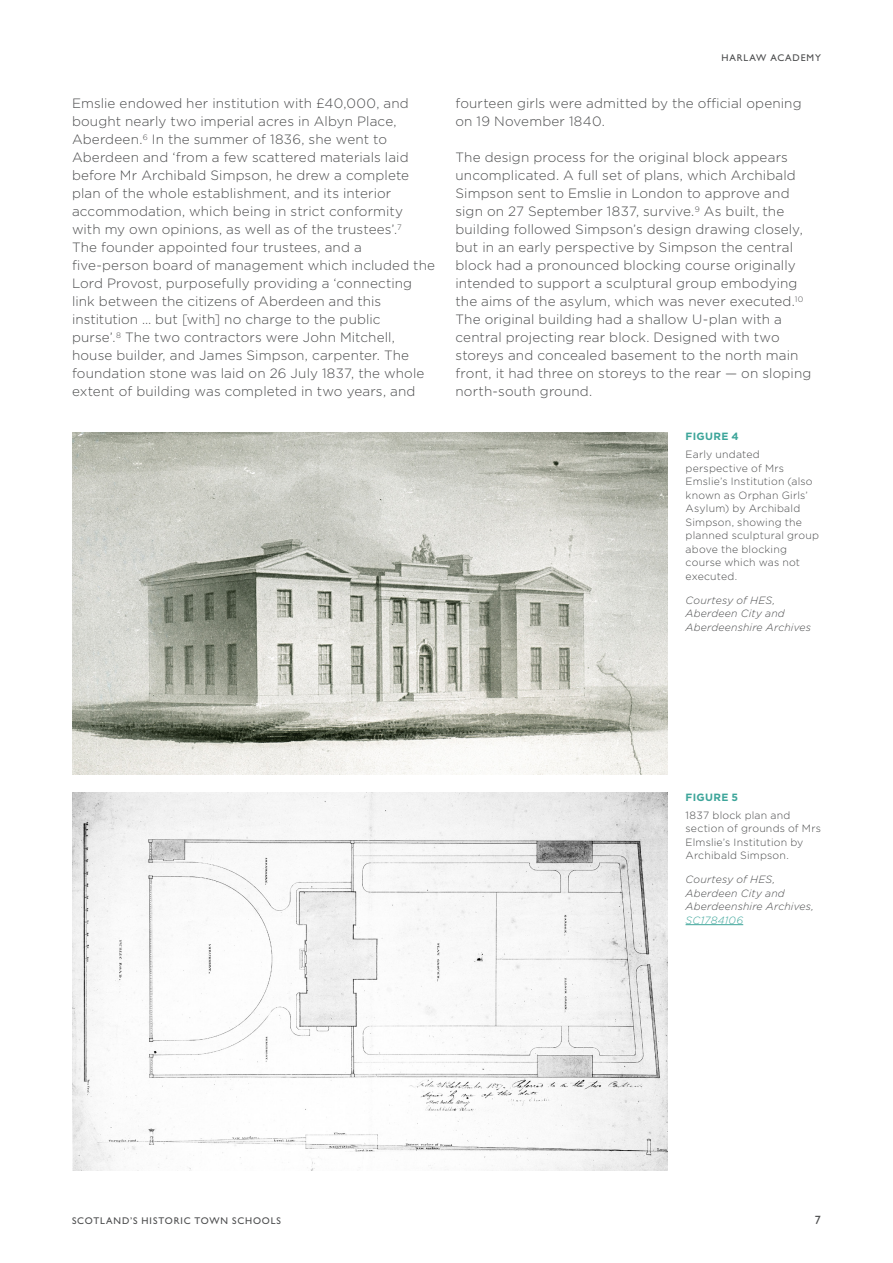
<style>
.page{position:relative;width:893px;height:1263px;background:#fff}
.page>*{position:absolute;margin:0;border:0;box-sizing:border-box;transform-origin:0 0}
._05_BODY{font:300 13.5px/18px "Gotham";letter-spacing:.01em;color:#4b4c4d}
.t1{font:12px "Gill Sans Std";color:#4b4c4d}
._06_FIGURE_-_CAPTION{font:300 10.5px/13.5px "Gotham";letter-spacing:.02em;color:#4b4c4d}
._06_FIGURE_-_COPYRIG{font:italic 300 10.5px/13.5px "Gotham";letter-spacing:.02em;color:#4b4c4d}
._06_FIGURE_-_NUMBER{font:700 10.5px "Gotham";letter-spacing:.03em;color:#3da59a}
._08_HEADER{font:9.75px "Gill Sans Std";letter-spacing:.09em;color:#4b4c4d}
.s1{color:#3da59a}
</style>
<div class="page">
<hr style="left:686px;top:924px;width:57px;height:1px;background:#3da59a">
<img style="left:72px;top:792px;width:596px;height:378px">
<img style="left:72px;top:432px;width:596px;height:342px">
<p class="_08_HEADER" style="left:721px;top:52px;width:101px">HARLAW ACADEMY</p>
<p class="_05_BODY" style="left:72px;top:94px;width:365px">Emslie endowed her institution with £40,000, and bought nearly two imperial acres in Albyn Place, Aberdeen.<sup>6</sup> In the summer of 1836, she went to Aberdeen and ‘from a few scattered materials laid before Mr Archibald Simpson, he drew a complete plan of the whole establishment, and its interior accommodation, which being in strict conformity with my own opinions, as well as of the trustees’.<sup>7<br></sup>The founder appointed four trustees, and a five‑person board of management which included the Lord Provost, purposefully providing a ‘connecting link between the citizens of Aberdeen and this institution … but [with] no charge to the public<br>purse’.<sup>8</sup> The two contractors were John Mitchell, house builder, and James Simpson, carpenter. The foundation stone was laid on 26 July 1837, the whole extent of building was completed in two years, and</p>
<p class="_05_BODY" style="left:455px;top:94px;width:348px">fourteen girls were admitted by the official opening on 19 November 1840.</p>
<p class="_05_BODY" style="left:455px;top:148px;width:357px">The design process for the original block appears uncomplicated. A full set of plans, which Archibald Simpson sent to Emslie in London to approve and sign on 27 September 1837, survive.<sup>9</sup> As built, the building followed Simpson’s design drawing closely, but in an early perspective by Simpson the central block had a pronounced blocking course originally intended to support a sculptural group embodying the aims of the asylum, which was never executed.<sup>10<br></sup>The original building had a shallow U‑plan with a central projecting rear block. Designed with two storeys and concealed basement to the north main front, it had three on storeys to the rear — on sloping north‑south ground.</p>
<p class="_06_FIGURE_-_NUMBER" style="left:686px;top:430px;width:55px">FIGURE 4</p>
<p class="_06_FIGURE_-_CAPTION" style="left:686px;top:447px;width:135px">Early undated perspective of Mrs<br>Emslie’s Institution (also known as Orphan Girls’<br>Asylum) by Archibald<br>Simpson, showing the planned sculptural group above the blocking course which was not executed.</p>
<p class="_06_FIGURE_-_COPYRIG" style="left:686px;top:593px;width:127px">Courtesy of HES,<br>Aberdeen City and<br>Aberdeenshire Archives</p>
<p class="_06_FIGURE_-_NUMBER" style="left:686px;top:790px;width:54px">FIGURE 5</p>
<p class="_06_FIGURE_-_CAPTION" style="left:686px;top:808px;width:137px">1837 block plan and section of grounds of Mrs<br>Elmslie’s Institution by<br>Archibald Simpson.</p>
<p class="_06_FIGURE_-_COPYRIG" style="left:686px;top:872px;width:130px">Courtesy of HES,<br>Aberdeen City and<br>Aberdeenshire Archives,<br><span class="s1">SC1784106</span></p>
<p class="_08_HEADER" style="left:72px;top:1215px;width:211px">SCOTLAND’S HISTORIC TOWN SCHOOLS</p>
<p class="t1" style="left:815px;top:1213px;width:7px">7</p>
</div>
